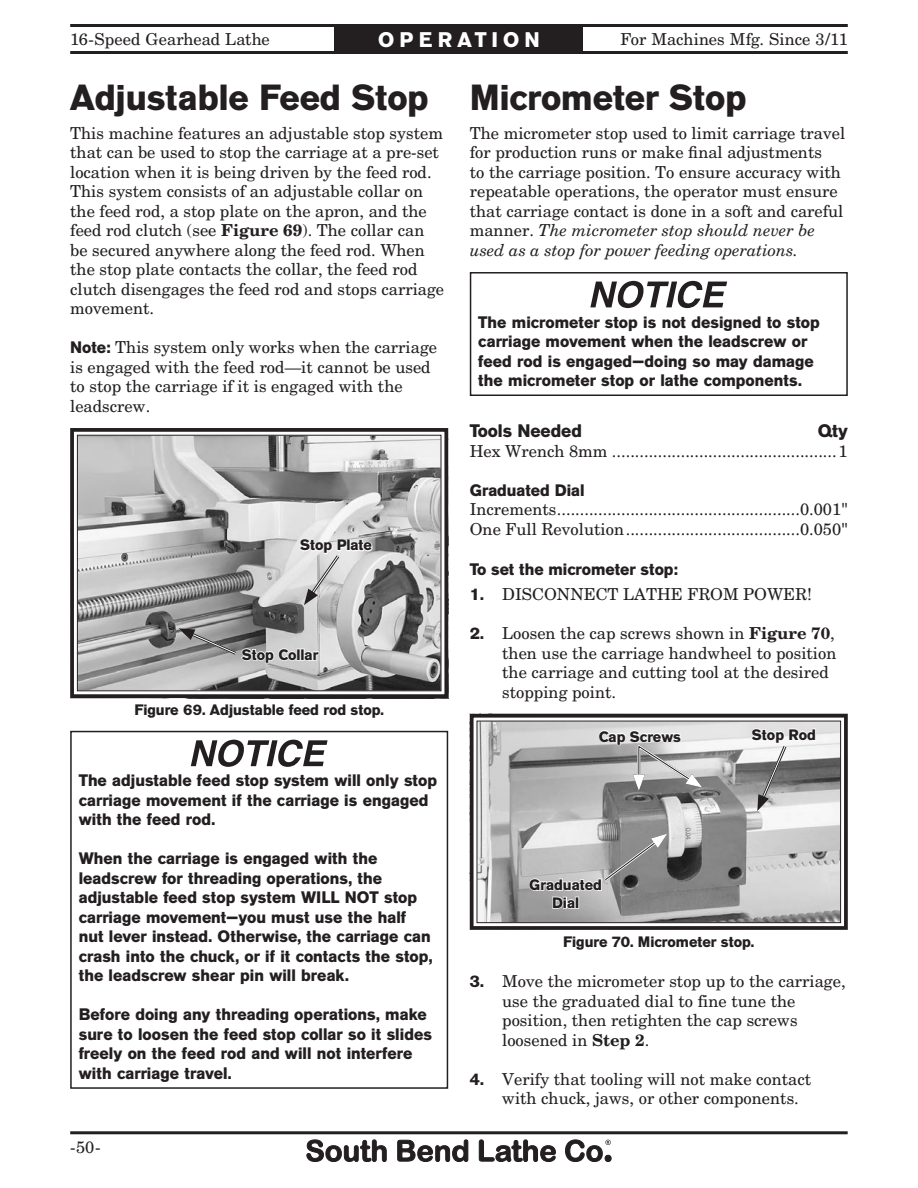
<style>
.page{position:relative;width:918px;height:1188px;background:#fff}
.page>*{position:absolute;margin:0;border:0;box-sizing:border-box;transform-origin:0 0}
.t1{font:700 36px "AG Old Face";color:#231f20}
.t2{font:700 21px "AG Old Face";letter-spacing:.245em;color:#fff}
.t3{font:700 18px "AG Old Face";color:#231f20}
.t4{font:16.5px/19.5px "New Century Schlbk";color:#231f20}
.t5{font:700 16.5px/19.5px "AG Old Face";color:#231f20}
.t6{font:700 15px/18px "AG Old Face";color:#231f20;text-align:center}
.s1{font-weight:700}
.s2{font-family:"AG Old Face";font-weight:700}
.s3{font-style:italic}
</style>
<div class="page">
<hr style="left:70px;top:1131px;width:778px;height:3px;background:#231f20">
<hr style="left:70px;top:51px;width:778px;height:3px;background:#231f20">
<hr style="left:70px;top:24px;width:778px;height:3px;background:#231f20">
<div style="left:335px;top:26px;width:248px;height:26px;background:#231f20"></div>
<svg style="left:306px;top:1139px;width:305px;height:23px"></svg>
<svg style="left:191px;top:740px;width:137px;height:27px"></svg>
<div style="left:70px;top:731px;width:378px;height:358px;border:2px solid #231f20"></div>
<svg style="left:590px;top:281px;width:137px;height:27px"></svg>
<div style="left:470px;top:272px;width:378px;height:124px;border:2px solid #231f20"></div>
<svg style="left:70px;top:428px;width:379px;height:271px;background:#a9a9a9"></svg>
<div style="left:77px;top:435px;width:364px;height:256px;border:1px solid #231f20"></div>
<svg style="left:178px;top:628px;width:142px;height:36px;background:#a7a7a7"></svg>
<svg style="left:298px;top:538px;width:76px;height:67px;background:#d0d0d0"></svg>
<svg style="left:469px;top:713px;width:379px;height:217px;background:#abaaaa"></svg>
<div style="left:477px;top:721px;width:364px;height:202px;border:1px solid #231f20"></div>
<svg style="left:563px;top:929px;width:192px;height:1px"></svg>
<svg style="left:597px;top:729px;width:105px;height:62px"></svg>
<svg style="left:750px;top:727px;width:67px;height:84px"></svg>
<svg style="left:528px;top:834px;width:139px;height:76px;background:#adadad"></svg>
<p class="t4" style="left:70px;top:31px;width:201px">16-Speed Gearhead Lathe</p>
<p class="t2" style="left:378px;top:33px;width:163px">OPERATION</p>
<p class="t4" style="left:621px;top:31px;width:229px">For Machines Mfg. Since 3/11</p>
<h1 class="t1" style="left:70px;top:84px;width:360px">Adjustable Feed Stop</h1>
<h1 class="t1" style="left:470px;top:84px;width:278px">Micrometer Stop</h1>
<p class="t4" style="left:70px;top:125px;width:376px">This machine features an adjustable stop system that can be used to stop the carriage at a pre-set location when it is being driven by the feed rod.<br>This system consists of an adjustable collar on the feed rod, a stop plate on the apron, and the feed rod clutch (see <span class="s1">Figure 69</span>). The collar can be secured anywhere along the feed rod. When the stop plate contacts the collar, the feed rod clutch disengages the feed rod and stops carriage movement.</p>
<p class="t4" style="left:70px;top:339px;width:368px"><span class="s2">Note:</span> This system only works when the carriage is engaged with the feed rod—it cannot be used to stop the carriage if it is engaged with the leadscrew.</p>
<p class="t6" style="left:300px;top:538px;width:73px">Stop Plate</p>
<p class="t6" style="left:242px;top:647px;width:78px">Stop Collar</p>
<p class="t6" style="left:134px;top:702px;width:251px">Figure 69. Adjustable feed rod stop.</p>
<p class="t5" style="left:79px;top:772px;width:360px">The adjustable feed stop system will only stop carriage movement if the carriage is engaged with the feed rod.</p>
<p class="t5" style="left:79px;top:850px;width:355px">When the carriage is engaged with the leadscrew for threading operations, the adjustable feed stop system WILL NOT stop carriage movement—you must use the half nut lever instead. Otherwise, the carriage can crash into the chuck, or if it contacts the stop, the leadscrew shear pin will break.</p>
<p class="t5" style="left:79px;top:1006px;width:355px">Before doing any threading operations, make sure to loosen the feed stop collar so it slides freely on the feed rod and will not interfere with carriage travel.</p>
<p class="t4" style="left:70px;top:1139px;width:32px">-50-</p>
<p class="t4" style="left:470px;top:125px;width:377px">The micrometer stop used to limit carriage travel for production runs or make final adjustments<br>to the carriage position. To ensure accuracy with repeatable operations, the operator must ensure that carriage contact is done in a soft and careful manner. <span class="s3">The micrometer stop should never be used as a stop for power feeding operations.</span></p>
<p class="t5" style="left:478px;top:314px;width:343px">The micrometer stop is not designed to stop carriage movement when the leadscrew or feed rod is engaged—doing so may damage the micrometer stop or lathe components.</p>
<p class="t3" style="left:470px;top:425px;width:114px">Tools Needed</p>
<p class="t3" style="left:818px;top:425px;width:32px">Qty</p>
<p class="t4" style="left:470px;top:443px;width:379px">Hex Wrench 8mm .................................................1</p>
<p class="t5" style="left:470px;top:482px;width:116px">Graduated Dial</p>
<p class="t4" style="left:470px;top:501px;width:379px">Increments .....................................................0.001"<br>One Full Revolution ......................................0.050"</p>
<p class="t5" style="left:470px;top:561px;width:210px">To set the micrometer stop:</p>
<p class="t4" style="left:470px;top:586px;width:344px"><span class="s2">1.</span> DISCONNECT LATHE FROM POWER!</p>
<p class="t4" style="left:502px;top:625px;width:336px;text-indent:-32px"><span class="s2">2.</span> Loosen the cap screws shown in <span class="s1">Figure 70</span>, then use the carriage handwheel to position the carriage and cutting tool at the desired stopping point.</p>
<p class="t6" style="left:599px;top:729px;width:84px">Cap Screws</p>
<p class="t6" style="left:752px;top:727px;width:66px">Stop Rod</p>
<p class="t6" style="left:529px;top:877px;width:74px">Graduated<br>Dial</p>
<p class="t6" style="left:563px;top:934px;width:193px">Figure 70. Micrometer stop.</p>
<p class="t4" style="left:502px;top:973px;width:345px;text-indent:-32px"><span class="s2">3.</span> Move the micrometer stop up to the carriage, use the graduated dial to fine tune the position, then retighten the cap screws loosened in <span class="s1">Step 2</span>.</p>
<p class="t4" style="left:502px;top:1071px;width:310px;text-indent:-32px"><span class="s2">4.</span> Verify that tooling will not make contact with chuck, jaws, or other components.</p>
</div>
